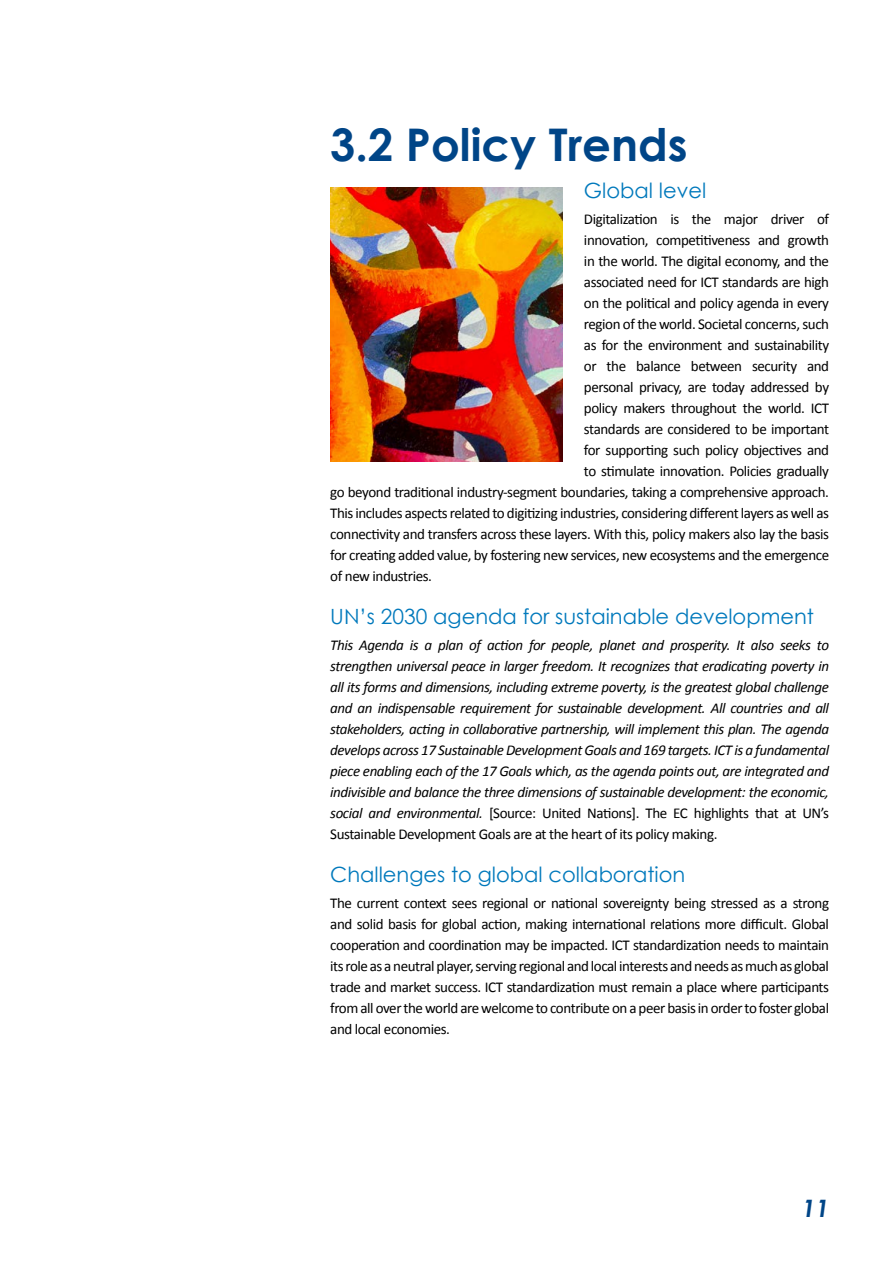
<style>
.page{position:relative;width:893px;height:1263px;background:#fff}
.page>*{position:absolute;margin:0;border:0;box-sizing:border-box;transform-origin:0 0}
.t1{font:700 45px "Century Gothic";color:#004587}
.t2{font:italic 700 24px "Century Gothic";color:#004587}
.t3{font:21px "Century Gothic";color:#0079bc}
.t4{font:15px/21px "Calibri";letter-spacing:-.03em;color:#000;text-align:justify}
.t5{font:italic 15px/21px "Calibri";letter-spacing:-.03em;color:#000;text-align:justify}
.s1{font-style:normal}
</style>
<div class="page">
<img style="left:330px;top:187px;width:233px;height:274px">
<h1 class="t1" style="left:330px;top:117px;width:359px">3.2 Policy Trends</h1>
<h3 class="t3" style="left:584px;top:178px;width:124px">Global level</h3>
<p class="t4" style="left:584px;top:208px;width:247px">Digitalization is the major driver of</p>
<p class="t4" style="left:584px;top:229px;width:247px">innovation, competitiveness and growth</p>
<p class="t4" style="left:584px;top:250px;width:247px">in the world. The digital economy, and the</p>
<p class="t4" style="left:584px;top:271px;width:247px">associated need for ICT standards are high</p>
<p class="t4" style="left:584px;top:292px;width:247px">on the political and policy agenda in every</p>
<p class="t4" style="left:584px;top:313px;width:247px">region of the world. Societal concerns, such</p>
<p class="t4" style="left:584px;top:334px;width:247px">as for the environment and sustainability</p>
<p class="t4" style="left:584px;top:355px;width:247px">or the balance between security and</p>
<p class="t4" style="left:584px;top:376px;width:247px">personal privacy, are today addressed by</p>
<p class="t4" style="left:584px;top:397px;width:247px">policy makers throughout the world. ICT</p>
<p class="t4" style="left:584px;top:418px;width:247px">standards are considered to be important</p>
<p class="t4" style="left:584px;top:439px;width:247px">for supporting such policy objectives and</p>
<p class="t4" style="left:584px;top:460px;width:247px">to stimulate innovation. Policies gradually</p>
<p class="t4" style="left:330px;top:481px;width:500px">go beyond traditional industry-segment boundaries, taking a comprehensive approach.</p>
<p class="t4" style="left:330px;top:502px;width:500px">This includes aspects related to digitizing industries, considering different layers as well as</p>
<p class="t4" style="left:330px;top:523px;width:500px">connectivity and transfers across these layers. With this, policy makers also lay the basis</p>
<p class="t4" style="left:330px;top:544px;width:500px">for creating added value, by fostering new services, new ecosystems and the emergence</p>
<p class="t4" style="left:330px;top:565px;width:103px">of new industries.</p>
<h3 class="t3" style="left:330px;top:604px;width:485px">UN’s 2030 agenda for sustainable development</h3>
<p class="t5" style="left:330px;top:634px;width:500px">This Agenda is a plan of action for people, planet and prosperity. It also seeks to strengthen universal peace in larger freedom. It recognizes that eradicating poverty in all its forms and dimensions, including extreme poverty, is the greatest global challenge and an indispensable requirement for sustainable development. All countries and all stakeholders, acting in collaborative partnership, will implement this plan. The agenda develops across 17 Sustainable Development Goals and 169 targets. ICT is a fundamental piece enabling each of the 17 Goals which, as the agenda points out, are integrated and indivisible and balance the three dimensions of sustainable development: the economic, social and environmental. <span class="s1">[Source: United Nations]. The EC highlights that at UN’s Sustainable Development Goals are at the heart of its policy making.</span></p>
<h3 class="t3" style="left:330px;top:862px;width:357px">Challenges to global collaboration</h3>
<p class="t4" style="left:330px;top:892px;width:500px">The current context sees regional or national sovereignty being stressed as a strong and solid basis for global action, making international relations more difficult. Global cooperation and coordination may be impacted. ICT standardization needs to maintain its role as a neutral player, serving regional and local interests and needs as much as global trade and market success. ICT standardization must remain a place where participants from all over the world are welcome to contribute on a peer basis in order to foster global and local economies.</p>
<h2 class="t2" style="left:802px;top:1193px;width:28px">11</h2>
</div>
